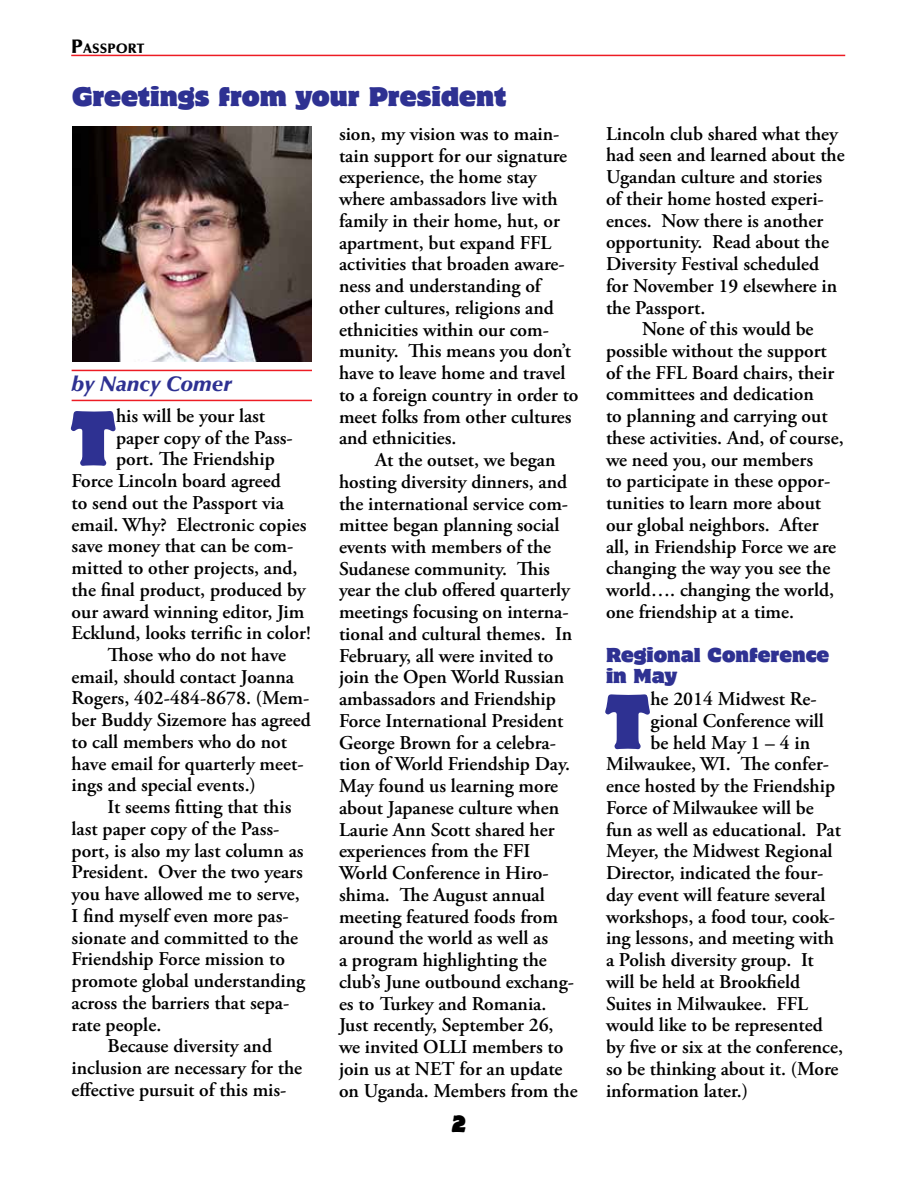
<style>
.page{position:relative;width:918px;height:1188px;background:#fff}
.page>*{position:absolute;margin:0;border:0;box-sizing:border-box;transform-origin:0 0}
.t1{font:69.15px "Motter Corpus Std";color:#2e3192}
.t2{font:24px "Motter Corpus Std";color:#2e3192}
.t3{font:italic 900 21px "Optima LT Std";color:#2e3192}
.t4{font:21px "Motter Corpus Std";color:#000}
.t5{font:600 19.5px/21.8px "Adobe Garamond Pro";color:#000}
.t6{font:18px/21.6px "Motter Corpus Std";color:#2e3192}
.t7{font:900 13.65px "Optima LT Std";color:#000}
.s1{font-size:19.5px}
</style>
<div class="page">
<hr style="left:71px;top:55px;width:774px;height:1px;background:#ed1c24">
<hr style="left:72px;top:370px;width:240px;height:1px;background:#ed1c24">
<hr style="left:72px;top:400px;width:240px;height:1px;background:#ed1c24">
<img style="left:72px;top:126px;width:240px;height:236px">
<p class="t7" style="left:71px;top:41px;width:75px"><span class="s1">P</span>ASSPORT</p>
<p class="t2" style="left:72px;top:81px;width:436px">Greetings from your President</p>
<p class="t3" style="left:72px;top:371px;width:162px">by Nancy Comer</p>
<h1 class="t1" style="left:72px;top:394px;width:44px">T</h1>
<p class="t5" style="left:116px;top:405px;width:151px">his will be your last</p>
<p class="t5" style="left:116px;top:427px;width:178px">paper copy of the Pass-</p>
<p class="t5" style="left:116px;top:448px;width:160px">port. The Friendship</p>
<p class="t5" style="left:72px;top:470px;width:211px">Force Lincoln board agreed</p>
<p class="t5" style="left:72px;top:492px;width:214px">to send out the Passport via</p>
<p class="t5" style="left:72px;top:514px;width:236px">email. Why? Electronic copies</p>
<p class="t5" style="left:72px;top:535px;width:223px">save money that can be com-</p>
<p class="t5" style="left:72px;top:557px;width:227px">mitted to other projects, and,</p>
<p class="t5" style="left:72px;top:579px;width:235px">the final product, produced by</p>
<p class="t5" style="left:72px;top:601px;width:234px">our award winning editor, Jim</p>
<p class="t5" style="left:72px;top:622px;width:241px">Ecklund, looks terrific in color!</p>
<p class="t5" style="left:108px;top:644px;width:180px">Those who do not have</p>
<p class="t5" style="left:72px;top:666px;width:224px">email, should contact Joanna</p>
<p class="t5" style="left:72px;top:688px;width:239px">Rogers, 402-484-8678. (Mem-</p>
<p class="t5" style="left:72px;top:709px;width:241px">ber Buddy Sizemore has agreed</p>
<p class="t5" style="left:72px;top:731px;width:217px">to call members who do not</p>
<p class="t5" style="left:72px;top:753px;width:233px">have email for quarterly meet-</p>
<p class="t5" style="left:72px;top:775px;width:186px">ings and special events.)</p>
<p class="t5" style="left:108px;top:796px;width:185px">It seems fitting that this</p>
<p class="t5" style="left:72px;top:818px;width:209px">last paper copy of the Pass-</p>
<p class="t5" style="left:72px;top:840px;width:234px">port, is also my last column as</p>
<p class="t5" style="left:72px;top:862px;width:233px">President. Over the two years</p>
<p class="t5" style="left:72px;top:883px;width:230px">you have allowed me to serve,</p>
<p class="t5" style="left:72px;top:905px;width:219px">I find myself even more pas-</p>
<p class="t5" style="left:72px;top:927px;width:228px">sionate and committed to the</p>
<p class="t5" style="left:72px;top:949px;width:215px">Friendship Force mission to</p>
<p class="t5" style="left:72px;top:970px;width:235px">promote global understanding</p>
<p class="t5" style="left:72px;top:992px;width:219px">across the barriers that sepa-</p>
<p class="t5" style="left:72px;top:1014px;width:91px">rate people.</p>
<p class="t5" style="left:108px;top:1036px;width:166px">Because diversity and</p>
<p class="t5" style="left:72px;top:1057px;width:232px">inclusion are necessary for the</p>
<p class="t5" style="left:72px;top:1079px;width:216px">effective pursuit of this mis-</p>
<p class="t5" style="left:339px;top:123px;width:241px">sion, my vision was to main&shy;tain support for our signature experience, the home stay where ambassadors live with family in their home, hut, or apartment, but expand FFL activities that broaden aware&shy;ness and understanding of other cultures, religions and ethnicities within our com&shy;munity. This means you don’t have to leave home and travel to a foreign country in order to meet folks from other cultures and ethnicities.</p>
<p class="t5" style="left:339px;top:449px;width:240px;text-indent:36px">At the outset, we began hosting diversity dinners, and the international service com&shy;mittee began planning social events with members of the<br>Sudanese community. This year the club offered quarterly meetings focusing on interna&shy;tional and cultural themes. In<br>February, all were invited to join the Open World Russian ambassadors and Friendship<br>Force International President<br>George Brown for a celebra&shy;tion of World Friendship Day.<br>May found us learning more about Japanese culture when<br>Laurie Ann Scott shared her experiences from the FFI<br>World Conference in Hiro&shy;shima. The August annual meeting featured foods from around the world as well as<br>a program highlighting the club’s June outbound exchang&shy;es to Turkey and Romania.<br>Just recently, September 26, we invited OLLI members to join us at NET for an update on Uganda. Members from the</p>
<p class="t4" style="left:451px;top:1111px;width:17px">2</p>
<p class="t5" style="left:606px;top:123px;width:234px">Lincoln club shared what they</p>
<p class="t5" style="left:606px;top:144px;width:240px">had seen and learned about the</p>
<p class="t5" style="left:606px;top:166px;width:218px">Ugandan culture and stories</p>
<p class="t5" style="left:606px;top:188px;width:219px">of their home hosted experi-</p>
<p class="t5" style="left:606px;top:210px;width:219px">ences. Now there is another</p>
<p class="t5" style="left:606px;top:231px;width:224px">opportunity. Read about the</p>
<p class="t5" style="left:606px;top:253px;width:215px">Diversity Festival scheduled</p>
<p class="t5" style="left:606px;top:275px;width:233px">for November 19 elsewhere in</p>
<p class="t5" style="left:606px;top:297px;width:101px">the Passport.</p>
<p class="t5" style="left:642px;top:318px;width:173px">None of this would be</p>
<p class="t5" style="left:606px;top:340px;width:222px">possible without the support</p>
<p class="t5" style="left:606px;top:362px;width:230px">of the FFL Board chairs, their</p>
<p class="t5" style="left:606px;top:384px;width:209px">committees and dedication</p>
<p class="t5" style="left:606px;top:405px;width:223px">to planning and carrying out</p>
<p class="t5" style="left:606px;top:427px;width:239px">these activities. And, of course,</p>
<p class="t5" style="left:606px;top:449px;width:209px">we need you, our members</p>
<p class="t5" style="left:606px;top:471px;width:226px">to participate in these oppor-</p>
<p class="t5" style="left:606px;top:492px;width:217px">tunities to learn more about</p>
<p class="t5" style="left:606px;top:514px;width:214px">our global neighbors. After</p>
<p class="t5" style="left:606px;top:536px;width:232px">all, in Friendship Force we are</p>
<p class="t5" style="left:606px;top:558px;width:226px">changing the way you see the</p>
<p class="t5" style="left:606px;top:579px;width:230px">world…. changing the world,</p>
<p class="t5" style="left:606px;top:601px;width:190px">one friendship at a time.</p>
<p class="t6" style="left:606px;top:644px;width:225px">Regional Conference in May</p>
<h1 class="t1" style="left:606px;top:677px;width:44px">T</h1>
<p class="t5" style="left:650px;top:688px;width:168px">he 2014 Midwest Re-</p>
<p class="t5" style="left:650px;top:710px;width:175px">gional Conference will</p>
<p class="t5" style="left:650px;top:732px;width:161px">be held May 1 – 4 in</p>
<p class="t5" style="left:606px;top:754px;width:225px">Milwaukee, WI. The confer-</p>
<p class="t5" style="left:606px;top:775px;width:231px">ence hosted by the Friendship</p>
<p class="t5" style="left:606px;top:797px;width:209px">Force of Milwaukee will be</p>
<p class="t5" style="left:606px;top:819px;width:237px">fun as well as educational. Pat</p>
<p class="t5" style="left:606px;top:841px;width:228px">Meyer, the Midwest Regional</p>
<p class="t5" style="left:606px;top:862px;width:219px">Director, indicated the four-</p>
<p class="t5" style="left:606px;top:884px;width:221px">day event will feature several</p>
<p class="t5" style="left:606px;top:906px;width:230px">workshops, a food tour, cook-</p>
<p class="t5" style="left:606px;top:928px;width:230px">ing lessons, and meeting with</p>
<p class="t5" style="left:606px;top:949px;width:209px">a Polish diversity group. It</p>
<p class="t5" style="left:606px;top:971px;width:196px">will be held at Brookfield</p>
<p class="t5" style="left:606px;top:993px;width:204px">Suites in Milwaukee. FFL</p>
<p class="t5" style="left:606px;top:1015px;width:218px">would like to be represented</p>
<p class="t5" style="left:606px;top:1036px;width:239px">by five or six at the conference,</p>
<p class="t5" style="left:606px;top:1058px;width:234px">so be thinking about it. (More</p>
<p class="t5" style="left:606px;top:1080px;width:144px">information later.)</p>
</div>
